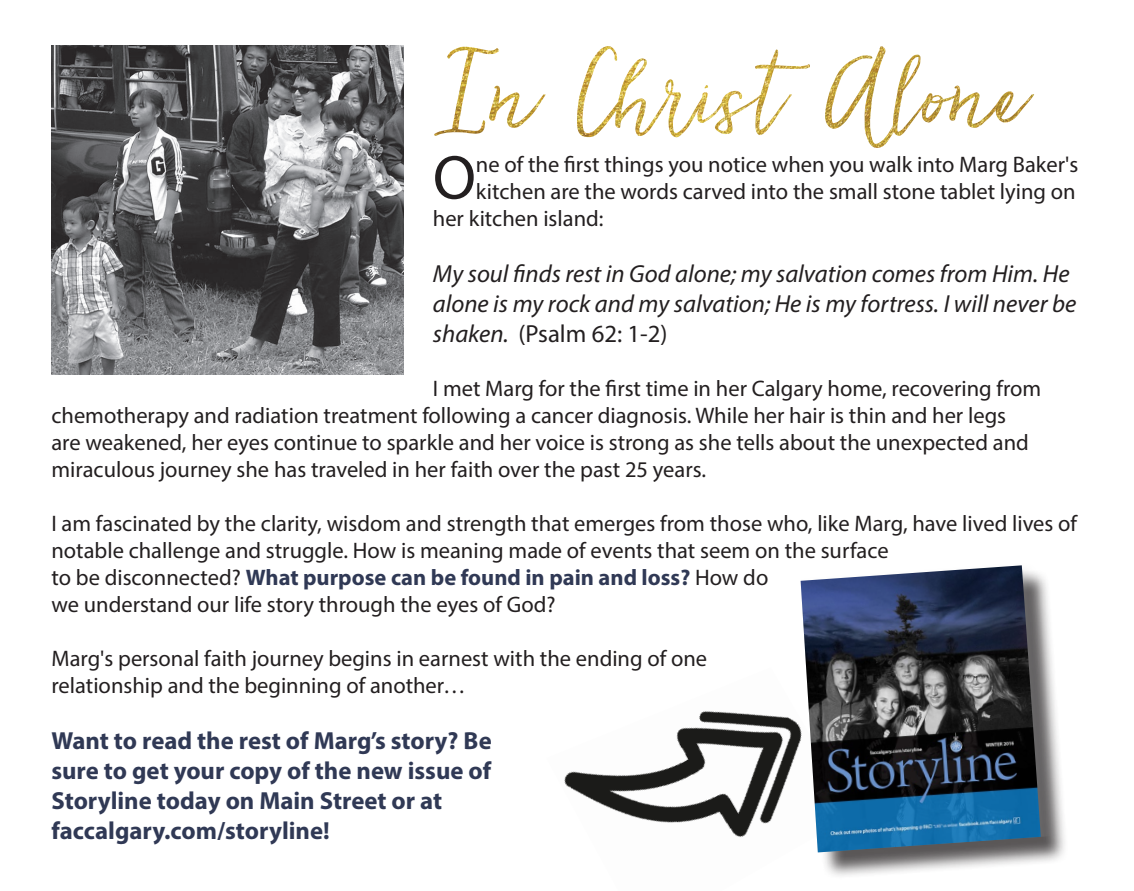
<style>
.page{position:relative;width:1134px;height:891px;background:#fff}
.page>*{position:absolute;margin:0;border:0;box-sizing:border-box;transform-origin:0 0}
.t1{font:62.55px "Myriad Pro";color:#231f20}
.t2{font:italic 24.75px/29.7px "Myriad Pro";color:#231f20}
.t3{font:700 24.75px/29.7px "Myriad Pro";color:#303955;text-align:justify}
.t4{font:22.5px/27px "Myriad Pro";color:#231f20}
.s1{font-style:normal}
.s2{font-weight:700;color:#303955}
</style>
<div class="page">
<img style="left:577px;top:47px;width:217px;height:91px">
<img style="left:51px;top:45px;width:353px;height:329px">
<img style="left:564px;top:711px;width:236px;height:126px">
<div style="left:804px;top:569px;width:264px;height:310px;background:#231f20;opacity:.75"></div>
<div style="left:800px;top:563px;width:258px;height:289px;background:#87898c;opacity:.4"></div>
<img style="left:801px;top:565px;width:240px;height:287px">
<p class="t1" style="left:433px;top:139px;width:45px">O</p>
<p class="t4" style="left:476px;top:150px;width:604px">ne of the first things you notice when you walk into Marg Baker's</p>
<p class="t4" style="left:476px;top:177px;width:601px">kitchen are the words carved into the small stone tablet lying on</p>
<p class="t4" style="left:433px;top:204px;width:172px">her kitchen island:</p>
<p class="t2" style="left:433px;top:259px;width:645px">My soul finds rest in God alone; my salvation comes from Him. He alone is my rock and my salvation; He is my fortress. I will never be shaken. <span class="s1">(Psalm 62: 1-2)</span></p>
<p class="t4" style="left:51px;top:374px;width:991px;text-indent:381px">I met Marg for the first time in her Calgary home, recovering from chemotherapy and radiation treatment following a cancer diagnosis. While her hair is thin and her legs<br>are weakened, her eyes continue to sparkle and her voice is strong as she tells about the unexpected and miraculous journey she has traveled in her faith over the past 25 years.</p>
<p class="t4" style="left:51px;top:509px;width:1027px">I am fascinated by the clarity, wisdom and strength that emerges from those who, like Marg, have lived lives of notable challenge and struggle. How is meaning made of events that seem on the surface<br>to be disconnected? <span class="s2">What purpose can be found in pain and loss?</span> How do<br>we understand our life story through the eyes of God?</p>
<p class="t4" style="left:51px;top:644px;width:657px">Marg's personal faith journey begins in earnest with the ending of one relationship and the beginning of another…</p>
<p class="t3" style="left:51px;top:725px;width:442px">Want to read the rest of Marg’s story? Be sure to get your copy of the new issue of Storyline today on Main Street or at</p>
<p class="t3" style="left:51px;top:815px;width:280px">faccalgary.com/storyline!</p>
</div>
